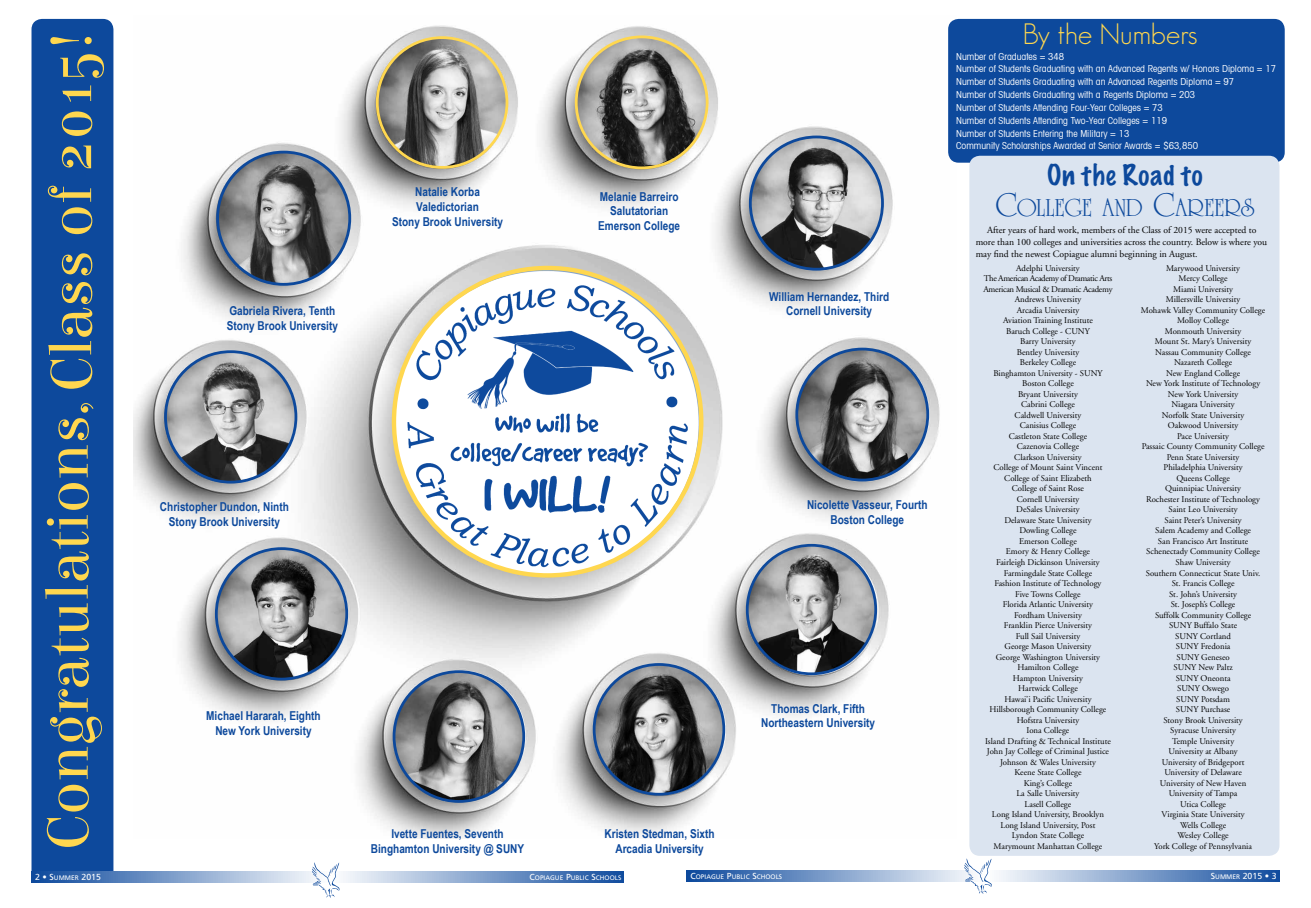
<style>
.page{position:relative;width:1311px;height:908px;background:#fff}
.page>*{position:absolute;margin:0;border:0;box-sizing:border-box;transform-origin:0 0}
.t1{font:60.9px "Elsie";color:#ffd74f}
.t2{font:300 28.88px "Geosans";color:#ffd74f}
.t3{font:26.25px "University Roman";color:#0d499c}
.t4{font:100 26.25px "Marker Felt";letter-spacing:.04em;color:#0d499c}
.t5{font:700 12.25px/14.7px "Arial Narrow";color:#0d499c;text-align:center}
.t6{font:condensed 9.62px/12.8px "Avant Garde";color:#fff}
.t7{font:9.62px/11.5px "Adobe Garamond";color:#000}
.t8{font:8.75px/10.5px "Adobe Garamond";color:#000;text-align:center}
.t9{font:8.75px "Frutiger";color:#fff}
.t10{font:6.56px "Frutiger";color:#fff}
.s1{font-size:35px}
.s2{font-size:6.56px}
.s3{font-size:8.75px}
</style>
<div class="page">
<img style="left:133px;top:19px;width:822px;height:819px">
<div style="left:32px;top:19px;width:81px;height:862px;background:#0d499c;border-radius:10px"></div>
<div style="left:948px;top:19px;width:336px;height:144px;background:#0d499c;border-radius:10px"></div>
<svg style="left:32px;top:870px;width:592px;height:12px;background:#88a5ce"></svg>
<svg style="left:311px;top:862px;width:29px;height:35px"></svg>
<svg style="left:687px;top:870px;width:592px;height:11px;background:#80a0cb"></svg>
<svg style="left:963px;top:858px;width:29px;height:35px"></svg>
<div style="left:969px;top:156px;width:310px;height:699px;background:#dbe4f0;border-radius:10px"></div>
<img style="left:217px;top:152px;width:133px;height:132px;border-radius:66px">
<div style="left:216px;top:151px;width:135px;height:134px;border:3px solid #0d499c;border-radius:50%"></div>
<img style="left:377px;top:38px;width:130px;height:129px;border-radius:65px">
<div style="left:376px;top:36px;width:132px;height:133px;border:3px solid #ffd74f;border-radius:50%"></div>
<img style="left:576px;top:37px;width:131px;height:131px;border-radius:65px">
<div style="left:575px;top:35px;width:133px;height:134px;border:3px solid #ffd74f;border-radius:50%"></div>
<img style="left:750px;top:137px;width:132px;height:132px;border-radius:66px">
<div style="left:749px;top:135px;width:135px;height:135px;border:3px solid #0d499c;border-radius:50%"></div>
<img style="left:796px;top:349px;width:131px;height:131px;border-radius:65px">
<div style="left:795px;top:347px;width:134px;height:134px;border:3px solid #0d499c;border-radius:50%"></div>
<img style="left:747px;top:545px;width:128px;height:128px;border-radius:64px">
<div style="left:746px;top:543px;width:131px;height:132px;border:3px solid #0d499c;border-radius:50%"></div>
<img style="left:594px;top:664px;width:130px;height:130px;border-radius:65px">
<div style="left:592px;top:663px;width:133px;height:132px;border:3px solid #0d499c;border-radius:50%"></div>
<img style="left:394px;top:671px;width:130px;height:130px;border-radius:65px">
<div style="left:392px;top:670px;width:133px;height:132px;border:3px solid #0d499c;border-radius:50%"></div>
<img style="left:216px;top:548px;width:131px;height:131px;border-radius:65px">
<div style="left:215px;top:547px;width:133px;height:133px;border:3px solid #0d499c;border-radius:50%"></div>
<img style="left:165px;top:351px;width:131px;height:131px;border-radius:65px">
<div style="left:164px;top:350px;width:133px;height:133px;border:3px solid #0d499c;border-radius:50%"></div>
<img style="left:394px;top:268px;width:307px;height:307px;border-radius:154px">
<h1 class="t1" style="left:35px;top:849px;width:819px;rotate:-90deg">Congratulations,Class of 2015!</h1>
<h3 class="t5" style="left:227px;top:302px;width:113px;text-align:left">Gabriela Rivera, Tenth<br>Stony Brook University</h3>
<h3 class="t5" style="left:392px;top:184px;width:113px">Natalie Korba<br>Valedictorian<br>Stony Brook University</h3>
<h3 class="t5" style="left:598px;top:188px;width:84px">Melanie Barreiro<br>Salutatorian<br>Emerson College</h3>
<h3 class="t5" style="left:160px;top:498px;width:130px">Christopher Dundon, Ninth<br>Stony Brook University</h3>
<h3 class="t5" style="left:206px;top:707px;width:116px">Michael Hararah, Eighth<br>New York University</h3>
<h3 class="t5" style="left:371px;top:825px;width:155px">Ivette Fuentes, Seventh<br>Binghamton University @ SUNY</h3>
<h3 class="t5" style="left:604px;top:825px;width:111px">Kristen Stedman, Sixth<br>Arcadia University</h3>
<h3 class="t5" style="left:769px;top:288px;width:121px">William Hernandez, Third<br>Cornell University</h3>
<h3 class="t5" style="left:807px;top:496px;width:122px">Nicolette Vasseur, Fourth<br>Boston College</h3>
<h3 class="t5" style="left:761px;top:700px;width:115px">Thomas Clark, Fifth<br>Northeastern University</h3>
<h2 class="t2" style="left:1022px;top:18px;width:176px">By the Numbers</h2>
<p class="t6" style="left:956px;top:50px;width:321px">Number of Graduates = 348<br>Number of Students Graduating with an Advanced Regents w/ Honors Diploma = 17<br>Number of Students Graduating with an Advanced Regents Diploma = 97<br>Number of Students Graduating with a Regents Diploma = 203<br>Number of Students Attending Four-Year Colleges = 73<br>Number of Students Attending Two-Year Colleges = 119<br>Number of Students Entering the Military = 13<br>Community Scholarships Awarded at Senior Awards = $63,850</p>
<h3 class="t4" style="left:1047px;top:162px;width:157px">On the Road to</h3>
<h3 class="t3" style="left:995px;top:193px;width:260px"><span class="s1">C</span>OLLEGE AND <span class="s1">C</span>AREERS</h3>
<p class="t7" style="left:975px;top:225px;width:293px;text-indent:11px">After years of hard work, members of the Class of 2015 were accepted to more than 100 colleges and universities across the country. Below is where you may find the newest Copiague alumni beginning in August.</p>
<p class="t8" style="left:983px;top:263px;width:131px">Adelphi University<br>The American Academy of Dramatic Arts<br>American Musical &amp; Dramatic Academy<br>Andrews University<br>Arcadia University<br>Aviation Training Institute<br>Baruch College - CUNY<br>Barry University<br>Bentley University<br>Berkeley College<br>Binghamton University - SUNY<br>Boston College<br>Bryant University<br>Cabrini College<br>Caldwell University<br>Canisius College<br>Castleton State College<br>Cazenovia College<br>Clarkson University<br>College of Mount Saint Vincent<br>College of Saint Elizabeth<br>College of Saint Rose<br>Cornell University<br>DeSales University<br>Delaware State University<br>Dowling College<br>Emerson College<br>Emory &amp; Henry College<br>Fairleigh Dickinson University<br>Farmingdale State College<br>Fashion Institute of Technology<br>Five Towns College<br>Florida Atlantic University<br>Fordham University<br>Franklin Pierce University<br>Full Sail University<br>George Mason University<br>George Washington University<br>Hamilton College<br>Hampton University<br>Hartwick College<br>Hawai’i Pacific University<br>Hillsborough Community College<br>Hofstra University<br>Iona College<br>Island Drafting &amp; Technical Institute<br>John Jay College of Criminal Justice<br>Johnson &amp; Wales University<br>Keene State College<br>King’s College<br>La Salle University<br>Lasell College<br>Long Island University, Brooklyn<br>Long Island University, Post<br>Lyndon State College<br>Marymount Manhattan College</p>
<p class="t8" style="left:1140px;top:263px;width:126px">Marywood University<br>Mercy College<br>Miami University<br>Millersville University<br>Mohawk Valley Community College<br>Molloy College<br>Monmouth University<br>Mount St. Mary’s University<br>Nassau Community College<br>Nazareth College<br>New England College<br>New York Institute of Technology<br>New York University<br>Niagara University<br>Norfolk State University<br>Oakwood University<br>Pace University<br>Passaic County Community College<br>Penn State University<br>Philadelphia University<br>Queens College<br>Quinnipiac University<br>Rochester Institute of Technology<br>Saint Leo University<br>Saint Peter’s University<br>Salem Academy and College<br>San Francisco Art Institute<br>Schenectady Community College<br>Shaw University<br>Southern Connecticut State Univ.<br>St. Francis College<br>St. John’s University<br>St. Joseph’s College<br>Suffolk Community College<br>SUNY Buffalo State<br>SUNY Cortland<br>SUNY Fredonia<br>SUNY Geneseo<br>SUNY New Paltz<br>SUNY Oneonta<br>SUNY Oswego<br>SUNY Potsdam<br>SUNY Purchase<br>Stony Brook University<br>Syracuse University<br>Temple University<br>University at Albany<br>University of Bridgeport<br>University of Delaware<br>University of New Haven<br>University of Tampa<br>Utica College<br>Virginia State University<br>Wells College<br>Wesley College<br>York College of Pennsylvania</p>
<p class="t9" style="left:35px;top:871px;width:67px">2 • S<span class="s2">UMMER</span> 2015</p>
<p class="t10" style="left:529px;top:873px;width:93px"><span class="s3">C</span>OPIAGUE <span class="s3">P</span>UBLIC <span class="s3">S</span>CHOOLS</p>
<p class="t10" style="left:690px;top:872px;width:93px"><span class="s3">C</span>OPIAGUE <span class="s3">P</span>UBLIC <span class="s3">S</span>CHOOLS</p>
<p class="t9" style="left:1210px;top:870px;width:67px">S<span class="s2">UMMER</span> 2015 • 3</p>
</div>
